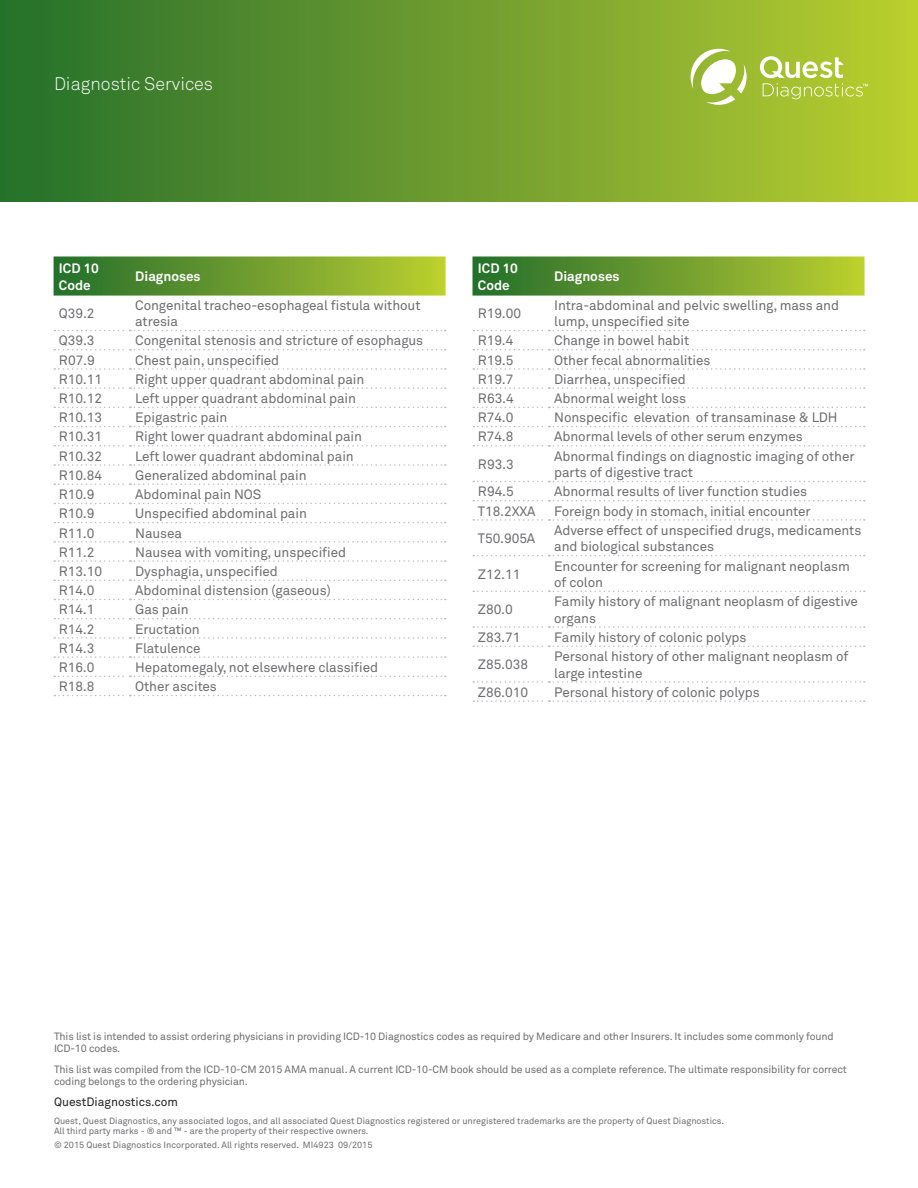
<style>
.page{position:relative;width:918px;height:1188px;background:#fff}
.page>*{position:absolute;margin:0;border:0;box-sizing:border-box;transform-origin:0 0}
.eyebrow{font:300 18px "Akkurat Std";color:#fff}
.table_body_copy{font:13.5px/16.5px "Akkurat Std";letter-spacing:-.005em;color:#6c6d70}
.gradient_table_head{font:700 13.5px/16.5px "Akkurat Std";color:#fff}
.URL{font:12px "Akkurat Std";color:#231f20}
.footnote_copy{font:10.5px/12px "Akkurat Std";letter-spacing:-.01em;color:#6c6d70}
.legal{font:9px/10.5px "Akkurat Std";color:#6c6d70}
</style>
<div class="page">
<div style="left:0;top:0;width:918px;height:201px;background:linear-gradient(to right,#256f2c,#b9cd30)"></div>
<svg style="left:691px;top:49px;width:177px;height:56px"></svg>
<svg style="left:54px;top:256px;width:392px;height:40px;background:#72a033"></svg>
<svg style="left:54px;top:330px;width:392px;height:1px"></svg>
<svg style="left:54px;top:349px;width:392px;height:1px"></svg>
<svg style="left:54px;top:368px;width:392px;height:2px"></svg>
<svg style="left:54px;top:387px;width:392px;height:2px"></svg>
<svg style="left:54px;top:407px;width:392px;height:1px"></svg>
<svg style="left:54px;top:426px;width:392px;height:1px"></svg>
<svg style="left:54px;top:445px;width:392px;height:2px"></svg>
<svg style="left:54px;top:464px;width:392px;height:2px"></svg>
<svg style="left:54px;top:483px;width:392px;height:2px"></svg>
<svg style="left:54px;top:503px;width:392px;height:1px"></svg>
<svg style="left:54px;top:522px;width:392px;height:1px"></svg>
<svg style="left:54px;top:541px;width:392px;height:2px"></svg>
<svg style="left:54px;top:560px;width:392px;height:2px"></svg>
<svg style="left:54px;top:580px;width:392px;height:1px"></svg>
<svg style="left:54px;top:599px;width:392px;height:1px"></svg>
<svg style="left:54px;top:618px;width:392px;height:1px"></svg>
<svg style="left:54px;top:637px;width:392px;height:2px"></svg>
<svg style="left:54px;top:656px;width:392px;height:2px"></svg>
<svg style="left:54px;top:676px;width:392px;height:1px"></svg>
<svg style="left:54px;top:695px;width:392px;height:1px"></svg>
<svg style="left:472px;top:256px;width:393px;height:40px;background:#73a033"></svg>
<svg style="left:473px;top:330px;width:392px;height:1px"></svg>
<svg style="left:473px;top:349px;width:392px;height:1px"></svg>
<svg style="left:473px;top:368px;width:392px;height:2px"></svg>
<svg style="left:473px;top:387px;width:392px;height:2px"></svg>
<svg style="left:473px;top:407px;width:392px;height:1px"></svg>
<svg style="left:473px;top:426px;width:392px;height:1px"></svg>
<svg style="left:473px;top:445px;width:392px;height:2px"></svg>
<svg style="left:473px;top:481px;width:392px;height:1px"></svg>
<svg style="left:473px;top:500px;width:392px;height:1px"></svg>
<svg style="left:473px;top:519px;width:392px;height:2px"></svg>
<svg style="left:473px;top:555px;width:392px;height:1px"></svg>
<svg style="left:473px;top:591px;width:392px;height:1px"></svg>
<svg style="left:473px;top:626px;width:392px;height:2px"></svg>
<svg style="left:473px;top:646px;width:392px;height:1px"></svg>
<svg style="left:473px;top:681px;width:392px;height:2px"></svg>
<svg style="left:473px;top:700px;width:392px;height:2px"></svg>
<p class="eyebrow" style="left:54px;top:73px;width:161px">Diagnostic Services</p>
<p class="gradient_table_head" style="left:59px;top:260px;width:41px">ICD 10<br>Code</p>
<p class="gradient_table_head" style="left:135px;top:268px;width:67px">Diagnoses</p>
<p class="table_body_copy" style="left:59px;top:305px;width:37px">Q39.2</p>
<p class="table_body_copy" style="left:135px;top:297px;width:287px">Congenital tracheo-esophageal fistula without atresia</p>
<p class="table_body_copy" style="left:59px;top:333px;width:37px">Q39.3</p>
<p class="table_body_copy" style="left:135px;top:333px;width:289px">Congenital stenosis and stricture of esophagus</p>
<p class="table_body_copy" style="left:59px;top:352px;width:37px">R07.9</p>
<p class="table_body_copy" style="left:135px;top:352px;width:145px">Chest pain, unspecified</p>
<p class="table_body_copy" style="left:59px;top:371px;width:45px">R10.11</p>
<p class="table_body_copy" style="left:135px;top:371px;width:231px">Right upper quadrant abdominal pain</p>
<p class="table_body_copy" style="left:59px;top:390px;width:45px">R10.12</p>
<p class="table_body_copy" style="left:135px;top:390px;width:222px">Left upper quadrant abdominal pain</p>
<p class="table_body_copy" style="left:59px;top:409px;width:45px">R10.13</p>
<p class="table_body_copy" style="left:135px;top:409px;width:94px">Epigastric pain</p>
<p class="table_body_copy" style="left:59px;top:429px;width:45px">R10.31</p>
<p class="table_body_copy" style="left:135px;top:429px;width:228px">Right lower quadrant abdominal pain</p>
<p class="table_body_copy" style="left:59px;top:448px;width:45px">R10.32</p>
<p class="table_body_copy" style="left:135px;top:448px;width:220px">Left lower quadrant abdominal pain</p>
<p class="table_body_copy" style="left:59px;top:467px;width:45px">R10.84</p>
<p class="table_body_copy" style="left:135px;top:467px;width:173px">Generalized abdominal pain</p>
<p class="table_body_copy" style="left:59px;top:486px;width:37px">R10.9</p>
<p class="table_body_copy" style="left:135px;top:486px;width:128px">Abdominal pain NOS</p>
<p class="table_body_copy" style="left:59px;top:505px;width:37px">R10.9</p>
<p class="table_body_copy" style="left:135px;top:505px;width:173px">Unspecified abdominal pain</p>
<p class="table_body_copy" style="left:59px;top:525px;width:37px">R11.0</p>
<p class="table_body_copy" style="left:135px;top:525px;width:48px">Nausea</p>
<p class="table_body_copy" style="left:59px;top:544px;width:37px">R11.2</p>
<p class="table_body_copy" style="left:135px;top:544px;width:212px">Nausea with vomiting, unspecified</p>
<p class="table_body_copy" style="left:59px;top:563px;width:45px">R13.10</p>
<p class="table_body_copy" style="left:135px;top:563px;width:144px">Dysphagia, unspecified</p>
<p class="table_body_copy" style="left:59px;top:582px;width:37px">R14.0</p>
<p class="table_body_copy" style="left:135px;top:582px;width:197px">Abdominal distension (gaseous)</p>
<p class="table_body_copy" style="left:59px;top:601px;width:37px">R14.1</p>
<p class="table_body_copy" style="left:135px;top:601px;width:55px">Gas pain</p>
<p class="table_body_copy" style="left:59px;top:621px;width:37px">R14.2</p>
<p class="table_body_copy" style="left:135px;top:621px;width:66px">Eructation</p>
<p class="table_body_copy" style="left:59px;top:640px;width:37px">R14.3</p>
<p class="table_body_copy" style="left:135px;top:640px;width:67px">Flatulence</p>
<p class="table_body_copy" style="left:59px;top:659px;width:37px">R16.0</p>
<p class="table_body_copy" style="left:135px;top:659px;width:244px">Hepatomegaly, not elsewhere classified</p>
<p class="table_body_copy" style="left:59px;top:678px;width:37px">R18.8</p>
<p class="table_body_copy" style="left:135px;top:678px;width:83px">Other ascites</p>
<p class="gradient_table_head" style="left:478px;top:260px;width:41px">ICD 10<br>Code</p>
<p class="gradient_table_head" style="left:554px;top:268px;width:67px">Diagnoses</p>
<p class="table_body_copy" style="left:478px;top:305px;width:45px">R19.00</p>
<p class="table_body_copy" style="left:554px;top:297px;width:286px">Intra-abdominal and pelvic swelling, mass and lump, unspecified site</p>
<p class="table_body_copy" style="left:478px;top:333px;width:37px">R19.4</p>
<p class="table_body_copy" style="left:554px;top:333px;width:137px">Change in bowel habit</p>
<p class="table_body_copy" style="left:478px;top:352px;width:37px">R19.5</p>
<p class="table_body_copy" style="left:554px;top:352px;width:158px">Other fecal abnormalities</p>
<p class="table_body_copy" style="left:478px;top:371px;width:37px">R19.7</p>
<p class="table_body_copy" style="left:554px;top:371px;width:133px">Diarrhea, unspecified</p>
<p class="table_body_copy" style="left:478px;top:390px;width:37px">R63.4</p>
<p class="table_body_copy" style="left:554px;top:390px;width:134px">Abnormal weight loss</p>
<p class="table_body_copy" style="left:478px;top:409px;width:37px">R74.0</p>
<p class="table_body_copy" style="left:554px;top:409px;width:285px">Nonspecific elevation of transaminase &amp; LDH</p>
<p class="table_body_copy" style="left:478px;top:429px;width:37px">R74.8</p>
<p class="table_body_copy" style="left:554px;top:429px;width:250px">Abnormal levels of other serum enzymes</p>
<p class="table_body_copy" style="left:478px;top:456px;width:37px">R93.3</p>
<p class="table_body_copy" style="left:554px;top:448px;width:302px">Abnormal findings on diagnostic imaging of other parts of digestive tract</p>
<p class="table_body_copy" style="left:478px;top:484px;width:37px">R94.5</p>
<p class="table_body_copy" style="left:554px;top:484px;width:254px">Abnormal results of liver function studies</p>
<p class="table_body_copy" style="left:478px;top:503px;width:59px">T18.2XXA</p>
<p class="table_body_copy" style="left:554px;top:503px;width:258px">Foreign body in stomach, initial encounter</p>
<p class="table_body_copy" style="left:478px;top:530px;width:59px">T50.905A</p>
<p class="table_body_copy" style="left:554px;top:522px;width:309px">Adverse effect of unspecified drugs, medicaments and biological substances</p>
<p class="table_body_copy" style="left:478px;top:566px;width:44px">Z12.11</p>
<p class="table_body_copy" style="left:554px;top:558px;width:297px">Encounter for screening for malignant neoplasm of colon</p>
<p class="table_body_copy" style="left:478px;top:602px;width:36px">Z80.0</p>
<p class="table_body_copy" style="left:554px;top:593px;width:305px">Family history of malignant neoplasm of digestive organs</p>
<p class="table_body_copy" style="left:478px;top:629px;width:44px">Z83.71</p>
<p class="table_body_copy" style="left:554px;top:629px;width:194px">Family history of colonic polyps</p>
<p class="table_body_copy" style="left:478px;top:657px;width:52px">Z85.038</p>
<p class="table_body_copy" style="left:554px;top:648px;width:296px">Personal history of other malignant neoplasm of large intestine</p>
<p class="table_body_copy" style="left:478px;top:684px;width:52px">Z86.010</p>
<p class="table_body_copy" style="left:554px;top:684px;width:207px">Personal history of colonic polyps</p>
<p class="footnote_copy" style="left:54px;top:1030px;width:781px">This list is intended to assist ordering physicians in providing ICD-10 Diagnostics codes as required by Medicare and other Insurers. It includes some commonly found<br>ICD-10 codes.</p>
<p class="footnote_copy" style="left:54px;top:1063px;width:794px">This list was compiled from the ICD-10-CM 2015 AMA manual. A current ICD-10-CM book should be used as a complete reference. The ultimate responsibility for correct coding belongs to the ordering physician.</p>
<p class="URL" style="left:54px;top:1094px;width:126px">QuestDiagnostics.com</p>
<p class="legal" style="left:54px;top:1115px;width:672px">Quest, Quest Diagnostics, any associated logos, and all associated Quest Diagnostics registered or unregistered trademarks are the property of Quest Diagnostics.<br>All third party marks - ® and ™ - are the property of their respective owners.</p>
<p class="legal" style="left:54px;top:1140px;width:320px">© 2015 Quest Diagnostics Incorporated. All rights reserved. MI4923 09/2015</p>
</div>
